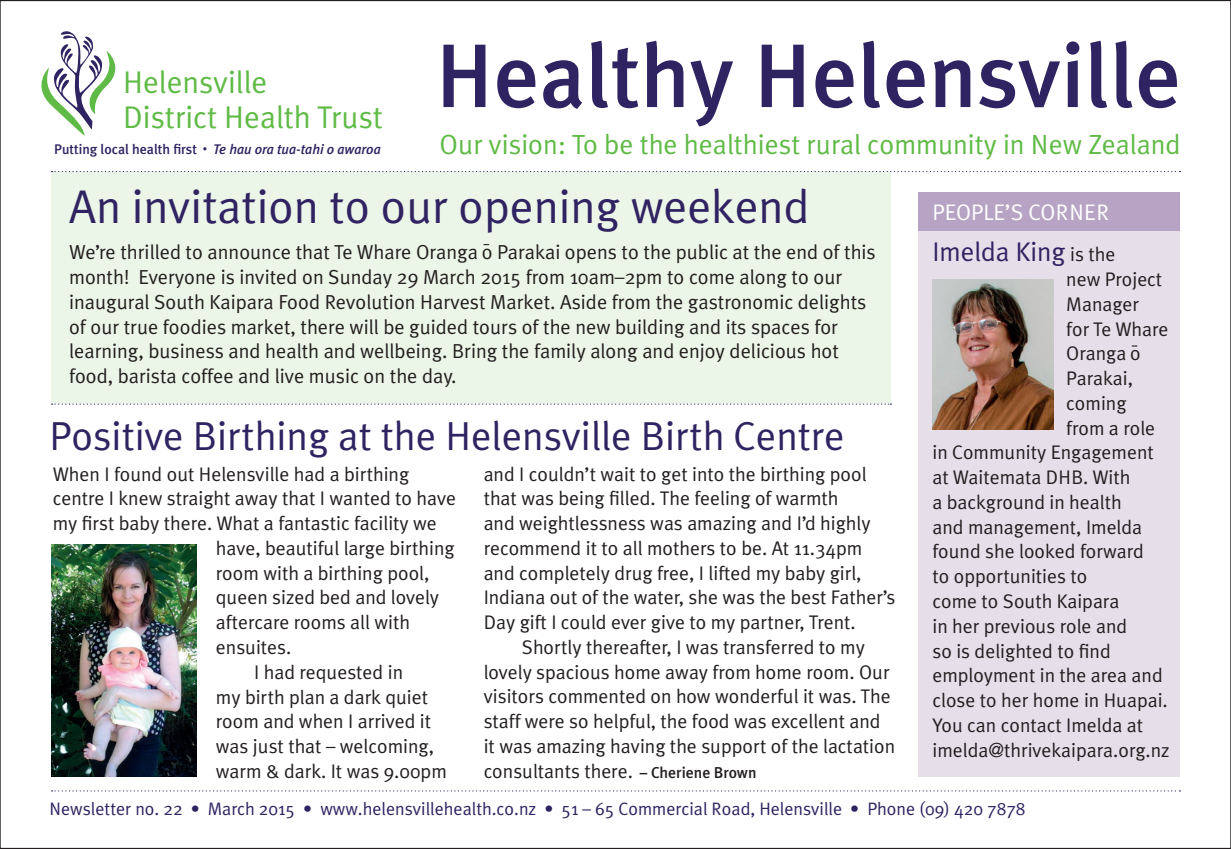
<style>
.page{position:relative;width:1231px;height:849px;background:#fff}
.page>*{position:absolute;margin:0;border:0;box-sizing:border-box;transform-origin:0 0}
.t1{font:500 90px "Meta Plus";color:#302362}
.t2{font:47.25px "Meta Plus Normal";color:#302362}
.t3{font:40.5px "Meta Plus Normal";color:#302362}
.t4{font:31.28px/34.9px "Meta Plus Normal";color:#60bb46}
.t5{font:27.68px "Meta Plus Normal";color:#60bb46}
.t6{font:27px "Meta Plus Normal";color:#302362}
.t7{font:22.5px "Meta Plus Normal";color:#fff}
.t8{font:20.25px/24.8px "Meta Plus Normal";color:#231f20}
.t9{font:19.8px "Meta Plus Normal";color:#231f20}
.t10{font:18px "Meta Plus Normal";color:#302362}
.t11{font:500 13.95px "Meta Plus";color:#302362}
.s1{font-size:9px}
.s2{font-style:italic}
.s3{font-family:"Meta Plus";font-weight:500;font-size:15.75px}
.s4{font-size:19.8px;color:#231f20}
</style>
<div class="page">
<div style="left:51px;top:171px;width:840px;height:232px;background:#ecf6e8"></div>
<div style="left:918px;top:192px;width:262px;height:585px;background:#e6dfea"></div>
<div style="left:918px;top:192px;width:262px;height:39px;background:#b7a3c4"></div>
<svg style="left:41px;top:31px;width:75px;height:105px"></svg>
<svg style="left:52px;top:790px;width:1128px;height:1px"></svg>
<svg style="left:52px;top:171px;width:1128px;height:1px"></svg>
<img style="left:932px;top:279px;width:122px;height:150px">
<img style="left:52px;top:544px;width:145px;height:232px">
<svg style="left:52px;top:403px;width:839px;height:1px"></svg>
<h1 class="t1" style="left:436px;top:24px;width:747px">Healthy Helensville</h1>
<h3 class="t5" style="left:440px;top:128px;width:742px">Our vision: To be the healthiest rural community in New Zealand</h3>
<h3 class="t4" style="left:123px;top:65px;width:261px">Helensville<br>District Health Trust</h3>
<p class="t11" style="left:54px;top:140px;width:328px">Putting local health first <span class="s1">•</span> <span class="s2">Te hau ora tua-tahi o awaroa</span></p>
<h2 class="t2" style="left:69px;top:179px;width:742px">An invitation to our opening weekend</h2>
<p class="t7" style="left:932px;top:199px;width:111px">People’s corner</p>
<p class="t8" style="left:69px;top:239px;width:808px">We’re thrilled to announce that Te Whare Oranga ¯o Parakai opens to the public at the end of this month! Everyone is invited on Sunday 29 March 2015 from 10am–2pm to come along to our inaugural South Kaipara Food Revolution Harvest Market. Aside from the gastronomic delights of our true foodies market, there will be guided tours of the new building and its spaces for learning, business and health and wellbeing. Bring the family along and enjoy delicious hot food, barista coffee and live music on the day.</p>
<h3 class="t3" style="left:50px;top:412px;width:796px">Positive Birthing at the Helensville Birth Centre</h3>
<p class="t9" style="left:53px;top:462px;width:358px">When I found out Helensville had a birthing</p>
<p class="t9" style="left:53px;top:487px;width:405px">centre I knew straight away that I wanted to have</p>
<p class="t9" style="left:53px;top:511px;width:386px">my first baby there. What a fantastic facility we</p>
<p class="t9" style="left:216px;top:536px;width:240px">have, beautiful large birthing</p>
<p class="t9" style="left:216px;top:561px;width:215px">room with a birthing pool,</p>
<p class="t9" style="left:216px;top:586px;width:225px">queen sized bed and lovely</p>
<p class="t9" style="left:216px;top:610px;width:196px">aftercare rooms all with</p>
<p class="t9" style="left:216px;top:635px;width:77px">ensuites.</p>
<p class="t9" style="left:254px;top:660px;width:150px">I had requested in</p>
<p class="t9" style="left:216px;top:685px;width:214px">my birth plan a dark quiet</p>
<p class="t9" style="left:216px;top:709px;width:217px">room and when I arrived it</p>
<p class="t9" style="left:216px;top:734px;width:220px">was just that – welcoming,</p>
<p class="t9" style="left:216px;top:759px;width:232px">warm &amp; dark. It was 9.00pm</p>
<p class="t9" style="left:484px;top:462px;width:384px">and I couldn’t wait to get into the birthing pool</p>
<p class="t9" style="left:484px;top:487px;width:356px">that was being filled. The feeling of warmth</p>
<p class="t9" style="left:484px;top:511px;width:389px">and weightlessness was amazing and I’d highly</p>
<p class="t9" style="left:484px;top:536px;width:380px">recommend it to all mothers to be. At 11.34pm</p>
<p class="t9" style="left:484px;top:561px;width:379px">and completely drug free, I lifted my baby girl,</p>
<p class="t9" style="left:484px;top:586px;width:413px">Indiana out of the water, she was the best Father’s</p>
<p class="t9" style="left:484px;top:610px;width:374px">Day gift I could ever give to my partner, Trent.</p>
<p class="t9" style="left:522px;top:635px;width:345px">Shortly thereafter, I was transferred to my</p>
<p class="t9" style="left:484px;top:660px;width:407px">lovely spacious home away from home room. Our</p>
<p class="t9" style="left:484px;top:685px;width:409px">visitors commented on how wonderful it was. The</p>
<p class="t9" style="left:484px;top:709px;width:398px">staff were so helpful, the food was excellent and</p>
<p class="t9" style="left:484px;top:734px;width:413px">it was amazing having the support of the lactation</p>
<p class="t9" style="left:484px;top:759px;width:274px">consultants there. <span class="s3">– Cheriene Brown</span></p>
<h3 class="t6" style="left:932px;top:236px;width:184px">Imelda King <span class="s4">is the</span></h3>
<p class="t9" style="left:1066px;top:267px;width:98px">new Project</p>
<p class="t9" style="left:1066px;top:292px;width:74px">Manager</p>
<p class="t9" style="left:1066px;top:317px;width:104px">for Te Whare</p>
<p class="t9" style="left:1066px;top:342px;width:76px">Oranga ¯o</p>
<p class="t9" style="left:1066px;top:366px;width:68px">Parakai,</p>
<p class="t9" style="left:1066px;top:391px;width:62px">coming</p>
<p class="t9" style="left:1066px;top:416px;width:90px">from a role</p>
<p class="t9" style="left:932px;top:441px;width:223px">in Community Engagement</p>
<p class="t9" style="left:932px;top:465px;width:199px">at Waitemata DHB. With</p>
<p class="t9" style="left:932px;top:490px;width:191px">a background in health</p>
<p class="t9" style="left:932px;top:515px;width:211px">and management, Imelda</p>
<p class="t9" style="left:932px;top:540px;width:213px">found she looked forward</p>
<p class="t9" style="left:932px;top:564px;width:157px">to opportunities to</p>
<p class="t9" style="left:932px;top:589px;width:188px">come to South Kaipara</p>
<p class="t9" style="left:932px;top:614px;width:196px">in her previous role and</p>
<p class="t9" style="left:932px;top:639px;width:180px">so is delighted to find</p>
<p class="t9" style="left:932px;top:663px;width:232px">employment in the area and</p>
<p class="t9" style="left:932px;top:688px;width:237px">close to her home in Huapai.</p>
<p class="t9" style="left:932px;top:713px;width:212px">You can contact Imelda at</p>
<p class="t9" style="left:932px;top:738px;width:239px">imelda@thrivekaipara.org.nz</p>
<p class="t10" style="left:50px;top:798px;width:977px">Newsletter no. 22 • March 2015 • www.helensvillehealth.co.nz • 51 – 65 Commercial Road, Helensville • Phone (09) 420 7878</p>
</div>
